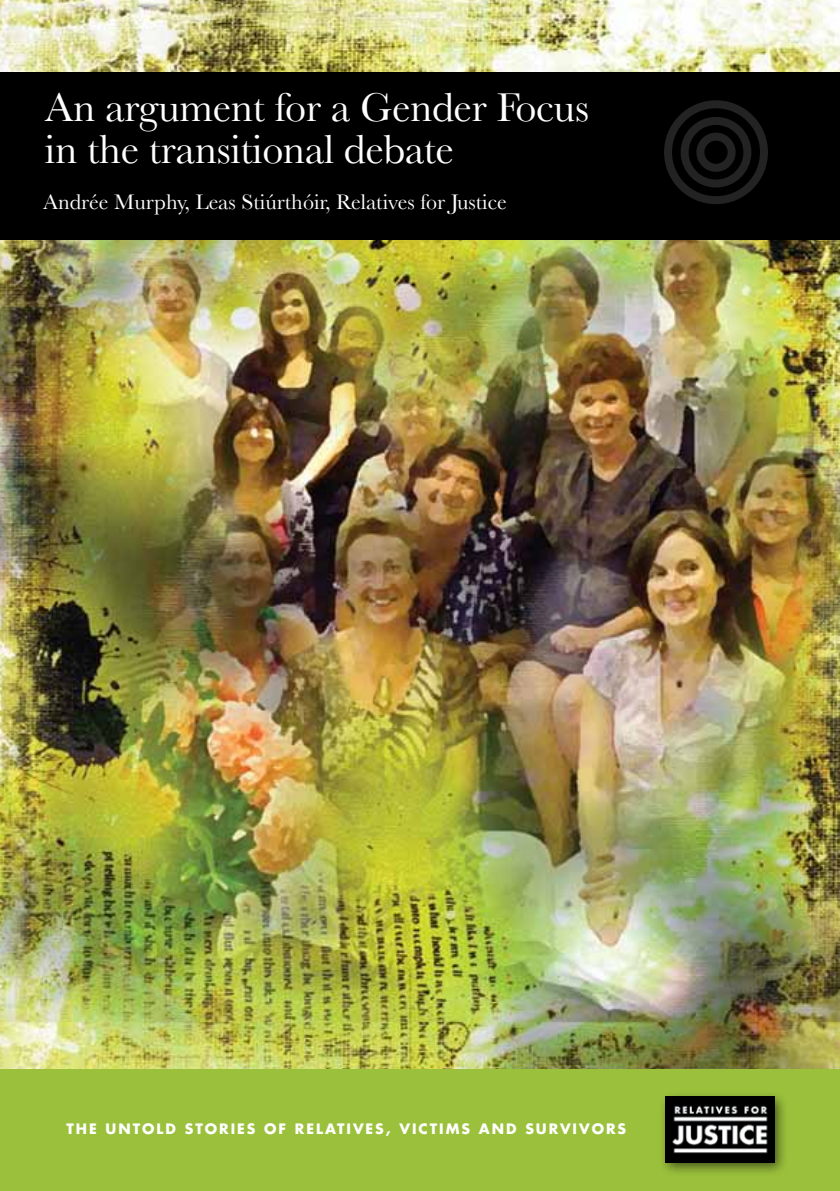
<style>
.page{position:relative;width:840px;height:1191px;background:#fff}
.page>*{position:absolute;margin:0;border:0;box-sizing:border-box;transform-origin:0 0}
.t1{font:42px/42px "Baskerville";letter-spacing:-.01em;color:#fff}
.t2{font:22px "Baskerville";color:#fff}
.t3{font:700 14px "Futura";letter-spacing:.14em;color:#fff}
</style>
<div class="page">
<img style="left:0;top:0;width:839px;height:1069px">
<div style="left:0;top:72px;width:839px;height:168px;background:#000"></div>
<div style="left:0;top:1069px;width:839px;height:122px;background:#9bc13c"></div>
<div style="left:658px;top:1089px;width:130px;height:88px;background:#000;opacity:.55"></div>
<img style="left:665px;top:1096px;width:108px;height:66px">
<div style="left:657px;top:94px;width:125px;height:125px;background:#000;opacity:.55"></div>
<div style="left:696px;top:133px;width:39px;height:39px;border:8px solid #fff;border-radius:50%"></div>
<div style="left:680px;top:117px;width:71px;height:71px;border:8px solid #fff;border-radius:50%"></div>
<div style="left:663px;top:100px;width:104px;height:104px;border:8px solid #fff;border-radius:50%"></div>
<p class="t1" style="left:45px;top:86px;width:545px">An argument for a Gender Focus in the transitional debate</p>
<p class="t2" style="left:43px;top:188px;width:465px">Andrée Murphy, Leas Stiúrthóir, Relatives for Justice</p>
<p class="t3" style="left:66px;top:1118px;width:561px">THE UNTOLD STORIES OF RELATIVES, VICTIMS AND SURVIVORS</p>
</div>
